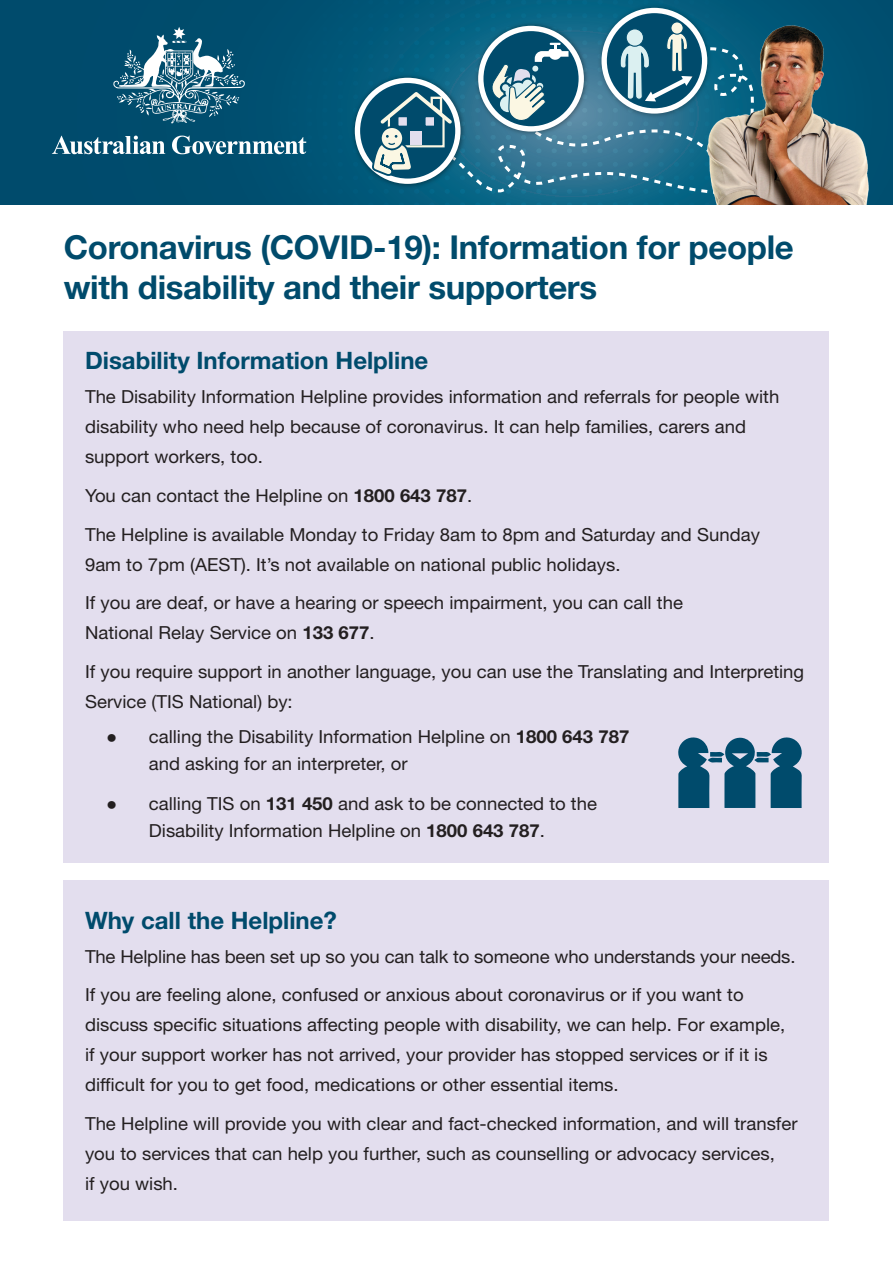
<style>
.page{position:relative;width:893px;height:1263px;background:#fff}
.page>*{position:absolute;margin:0;border:0;box-sizing:border-box;transform-origin:0 0}
.t1{font:700 33px/39.6px "Helvetica Neue LT Std";letter-spacing:-.01em;color:#004b6c}
.Heading_2{font:700 24px "Helvetica Neue LT Std";color:#004b6c}
.Body{font:18px/30px "Helvetica Neue LT Std";color:#231f20}
.Bulleted_List_Level{font:18px/27px "Helvetica Neue LT Std";color:#231f20}
.s1{font-weight:700}
.s2{font-family:"Arial"}
</style>
<div class="page">
<div style="left:64px;top:331px;width:765px;height:531px;background:#e3deee"></div>
<div style="left:64px;top:880px;width:765px;height:341px;background:#e3deee"></div>
<div style="left:0;top:0;width:893px;height:204px;background:#004d6d"></div>
<svg style="left:338px;top:27px;width:5px;height:4px"></svg>
<svg style="left:338px;top:41px;width:5px;height:4px"></svg>
<svg style="left:323px;top:54px;width:4px;height:4px"></svg>
<svg style="left:338px;top:54px;width:5px;height:5px"></svg>
<svg style="left:323px;top:68px;width:5px;height:4px"></svg>
<svg style="left:338px;top:67px;width:5px;height:5px"></svg>
<svg style="left:308px;top:81px;width:4px;height:4px"></svg>
<svg style="left:322px;top:81px;width:6px;height:5px"></svg>
<svg style="left:338px;top:81px;width:5px;height:5px"></svg>
<svg style="left:307px;top:95px;width:5px;height:4px"></svg>
<svg style="left:322px;top:94px;width:6px;height:5px"></svg>
<svg style="left:338px;top:94px;width:5px;height:5px"></svg>
<svg style="left:307px;top:108px;width:5px;height:4px"></svg>
<svg style="left:322px;top:108px;width:6px;height:5px"></svg>
<svg style="left:338px;top:108px;width:5px;height:5px"></svg>
<svg style="left:307px;top:122px;width:5px;height:4px"></svg>
<svg style="left:322px;top:121px;width:6px;height:5px"></svg>
<svg style="left:338px;top:121px;width:5px;height:5px"></svg>
<svg style="left:322px;top:135px;width:6px;height:5px"></svg>
<svg style="left:338px;top:135px;width:5px;height:5px"></svg>
<svg style="left:323px;top:148px;width:5px;height:5px"></svg>
<svg style="left:338px;top:148px;width:5px;height:5px"></svg>
<svg style="left:322px;top:162px;width:6px;height:5px"></svg>
<svg style="left:338px;top:162px;width:5px;height:5px"></svg>
<svg style="left:323px;top:176px;width:4px;height:4px"></svg>
<svg style="left:338px;top:175px;width:5px;height:5px"></svg>
<svg style="left:323px;top:189px;width:4px;height:4px"></svg>
<svg style="left:338px;top:189px;width:5px;height:5px"></svg>
<svg style="left:52px;top:136px;width:113px;height:18px"></svg>
<svg style="left:172px;top:135px;width:120px;height:19px"></svg>
<svg style="left:292px;top:135px;width:20px;height:19px"></svg>
<svg style="left:113px;top:27px;width:132px;height:97px"></svg>
<img style="left:349px;top:72px;width:4px;height:119px">
<img style="left:817px;top:36px;width:52px;height:168px">
<svg style="left:353px;top:0;width:464px;height:204px"></svg>
<svg style="left:678px;top:737px;width:124px;height:71px"></svg>
<h1 class="t1" style="left:64px;top:227px;width:731px">Coronavirus (COVID-19): Information for people with disability and their supporters</h1>
<h2 class="Heading_2" style="left:85px;top:346px;width:345px">Disability Information Helpline</h2>
<p class="Body" style="left:85px;top:382px;width:696px">The Disability Information Helpline provides information and referrals for people with disability who need help because of coronavirus. It can help families, carers and support workers, too.</p>
<p class="Body" style="left:85px;top:480px;width:389px">You can contact the Helpline on <span class="s1">1800 643 787</span>.</p>
<p class="Body" style="left:85px;top:519px;width:676px">The Helpline is available Monday to Friday 8am to 8pm and Saturday and Sunday<br>9am to 7pm (AEST). It’s not available on national public holidays.</p>
<p class="Body" style="left:85px;top:587px;width:599px">If you are deaf, or have a hearing or speech impairment, you can call the<br>National Relay Service on <span class="s1">133 677</span>.</p>
<p class="Body" style="left:85px;top:656px;width:721px">If you require support in another language, you can use the Translating and Interpreting<br>Service (TIS National) by:</p>
<p class="Bulleted_List_Level" style="left:149px;top:723px;width:482px;text-indent:-43px"><span class="s2">●</span> calling the Disability Information Helpline on <span class="s1">1800 643 787 </span>and asking for an interpreter, or</p>
<p class="Bulleted_List_Level" style="left:106px;top:789px;width:492px;text-align:center"><span class="s2">●</span> calling TIS on <span class="s1">131 450</span> and ask to be connected to the<br>Disability Information Helpline on <span class="s1">1800 643 787</span>.</p>
<h2 class="Heading_2" style="left:85px;top:905px;width:253px">Why call the Helpline?</h2>
<p class="Body" style="left:85px;top:941px;width:712px">The Helpline has been set up so you can talk to someone who understands your needs.</p>
<p class="Body" style="left:85px;top:979px;width:702px">If you are feeling alone, confused or anxious about coronavirus or if you want to discuss specific situations affecting people with disability, we can help. For example, if your support worker has not arrived, your provider has stopped services or if it is difficult for you to get food, medications or other essential items.</p>
<p class="Body" style="left:85px;top:1108px;width:714px">The Helpline will provide you with clear and fact-checked information, and will transfer you to services that can help you further, such as counselling or advocacy services,<br>if you wish.</p>
</div>
